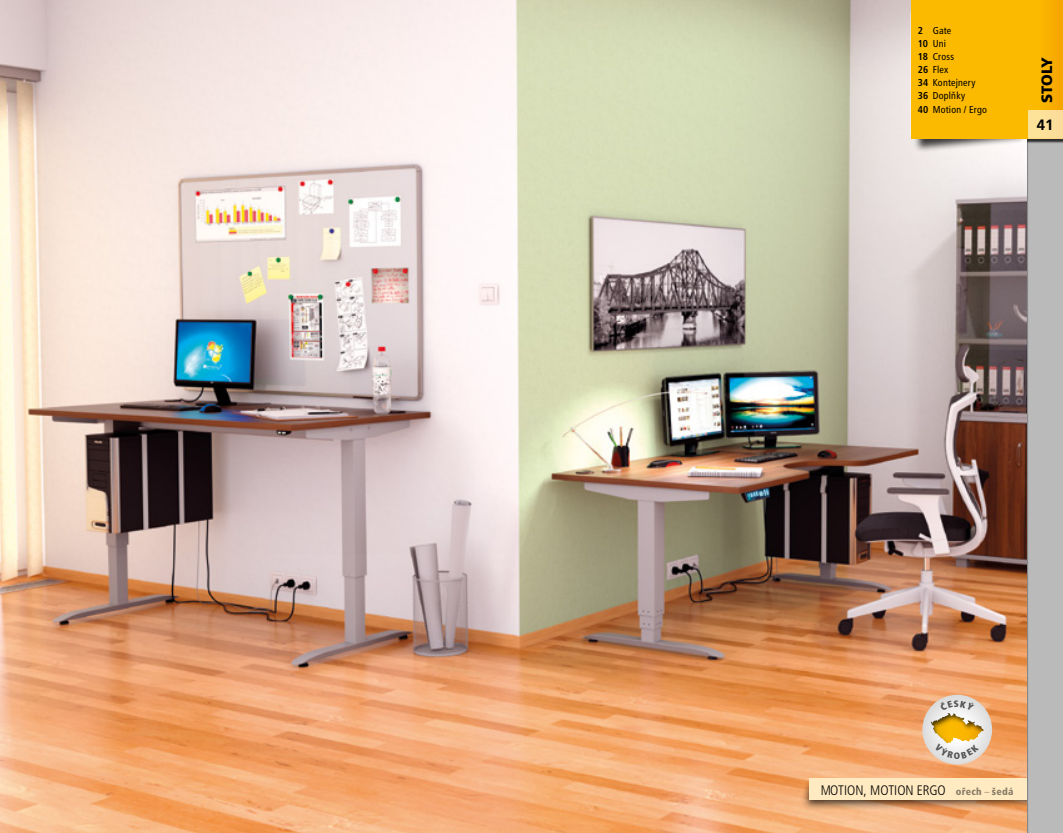
<style>
.page{position:relative;width:1063px;height:833px;background:#fff}
.page>*{position:absolute;margin:0;border:0;box-sizing:border-box;transform-origin:0 0}
.t1{font:900 15px "Frutiger";letter-spacing:-.01em;color:#000}
.t2{font:700 15px "Frutiger";color:#000}
.t3{font:300 condensed 13.75px "Frutiger";color:#000}
.t4{font:10px/13.1px "Frutiger Condensed";letter-spacing:.02em;color:#000}
.s1{font-weight:700}
.s2{font-weight:900;font-size:10px;color:#878787}
.s3{font-size:10px;color:#878787}
</style>
<div class="page">
<img style="left:0;top:0;width:1027px;height:833px">
<svg style="left:922px;top:694px;width:70px;height:70px"></svg>
<div style="left:930px;top:712px;width:54px;height:31px;background:#000;opacity:.75"></div>
<div style="left:800px;top:777px;width:245px;height:33px;background:#000;opacity:.75"></div>
<div style="left:809px;top:778px;width:237px;height:22px;background:#ffeac1"></div>
<div style="left:1028px;top:0;width:35px;height:139px;background:#fab200"></div>
<div style="left:1028px;top:110px;width:35px;height:29px;background:#fde099"></div>
<div style="left:913px;top:11px;width:115px;height:141px;background:#000;opacity:.75"></div>
<div style="left:911px;top:0;width:117px;height:139px;background:#fbba00"></div>
<div style="left:1027px;top:138px;width:36px;height:695px;background:#bababa"></div>
<svg style="left:939px;top:700px;width:36px;height:11px"></svg>
<svg style="left:935px;top:743px;width:44px;height:16px"></svg>
<p class="t4" style="left:918px;top:24px;width:71px"><span class="s1">2</span> Gate<br><span class="s1">10</span> Uni<br><span class="s1">18</span> Cross<br><span class="s1">26</span> Flex<br><span class="s1">34</span> Kontejnery<br><span class="s1">36</span> Doplňky<br><span class="s1">40</span> Motion / Ergo</p>
<h1 class="t1" style="left:1038px;top:103px;width:48px;rotate:-90deg">STOLY</h1>
<h1 class="t2" style="left:1037px;top:116px;width:18px">41</h1>
<h2 class="t3" style="left:820px;top:782px;width:195px">MOTION, MOTION ERGO <span class="s2">ořech</span> <span class="s3">–</span> <span class="s2">šedá</span></h2>
</div>
